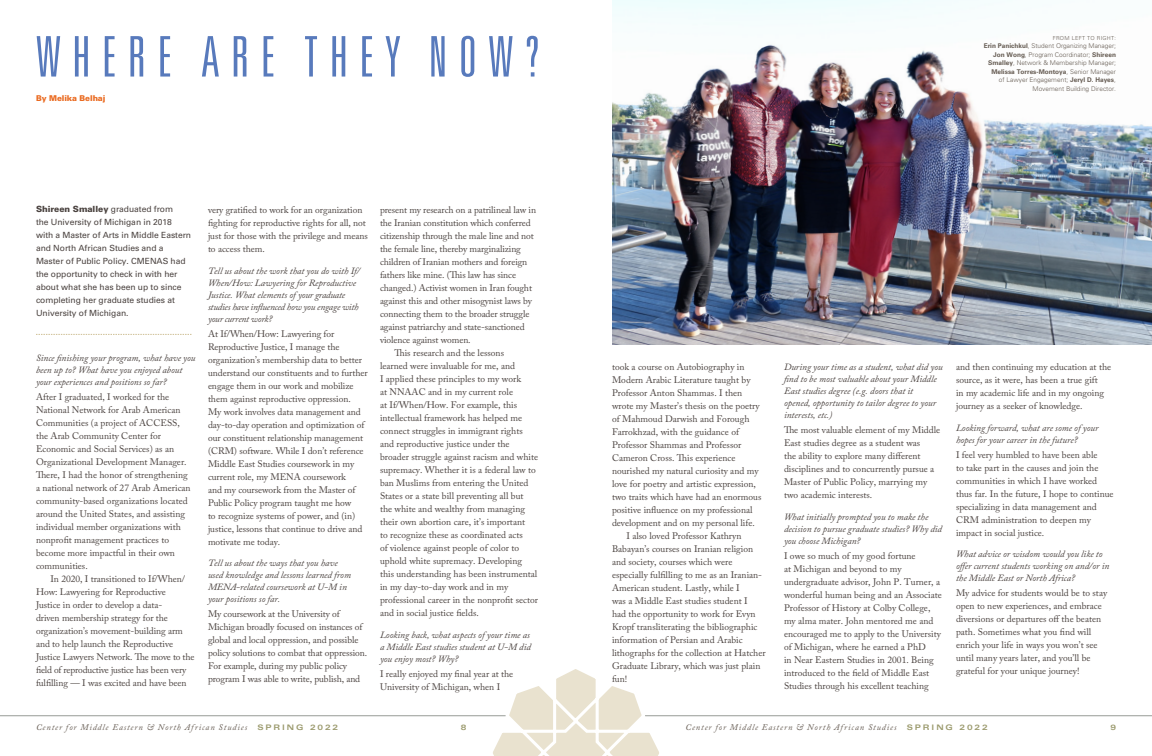
<style>
.page{position:relative;width:1152px;height:756px;background:#fff}
.page>*{position:absolute;margin:0;border:0;box-sizing:border-box;transform-origin:0 0}
.Heading_49__230{font:300 ultra-condensed 56px "Univers LT Std";letter-spacing:.2em;color:#587abc}
.Body_Text{font:9.5px/13px "Adobe Caslon Pro";color:#4a423f}
.Body_Text_w_Indent{font:9.5px/13px "Adobe Caslon Pro";color:#4a423f}
.Body_Text_Italic{font:italic 9.5px/12px "Adobe Caslon Pro";color:#4a423f}
.t1{font:italic 8.6px "Adobe Caslon Pro";letter-spacing:.105em;color:#655b52}
.Univers_Intro_Paragr{font:8.5px/13px "Univers LT Std";letter-spacing:-.005em;color:#4a423f}
.Byline{font:900 8px "Univers LT Std";letter-spacing:-.01em;color:#ea6a20}
.t2{font:700 expanded 7.6px "Univers LT Std";color:#9b9a6d}
.t3{font:300 6.5px/8.5px "Univers LT Std";color:#655b52;text-align:right}
.Caption_Direction{font:300 5.5px "Univers LT Std";letter-spacing:.05em;color:#655b52}
.s1{font-weight:900}
.s2{font-weight:700}
.s3{font-family:"Univers LT Std";font-weight:700;font-style:normal;font-stretch:expanded;font-size:7.6px;color:#9b9a6d}
</style>
<div class="page">
<hr style="left:0;top:716px;width:1152px;height:1px;background:#989c97">
<svg style="left:487px;top:669px;width:178px;height:87px"></svg>
<img style="left:612px;top:0;width:540px;height:345px">
<svg style="left:36px;top:334px;width:156px;height:1px"></svg>
<p class="Heading_49__230" style="left:36px;top:28px;width:506px">WHERE ARE THEY NOW?</p>
<p class="Byline" style="left:36px;top:93px;width:71px">By Melika Belhaj</p>
<p class="Univers_Intro_Paragr" style="left:36px;top:203px;width:157px"><span class="s1">Shireen Smalley</span> graduated from<br>the University of Michigan in 2018 with a Master of Arts in Middle Eastern and North African Studies and a Master of Public Policy. CMENAS had the opportunity to check in with her about what she has been up to since completing her graduate studies at University of Michigan.</p>
<p class="Body_Text_Italic" style="left:36px;top:351px;width:161px">Since finishing your program, what have you been up to? What have you enjoyed about your experiences and positions so far?</p>
<p class="Body_Text" style="left:36px;top:390px;width:156px">After I graduated, I worked for the National Network for Arab American Communities (a project of ACCESS, the Arab Community Center for Economic and Social Services) as an Organizational Development Manager.<br>There, I had the honor of strengthening a national network of 27 Arab American community-based organizations located around the United States, and assisting individual member organizations with nonprofit management practices to become more impactful in their own communities.</p>
<p class="Body_Text_w_Indent" style="left:36px;top:572px;width:160px;text-indent:15px">In 2020, I transitioned to If/When/ How: Lawyering for Reproductive<br>Justice in order to develop a data-<br>driven membership strategy for the organization’s movement-building arm and to help launch the Reproductive Justice Lawyers Network. The move to the field of reproductive justice has been very fulfilling — I was excited and have been</p>
<p class="Body_Text_w_Indent" style="left:208px;top:203px;width:161px">very gratified to work for an organization fighting for reproductive rights for all, not just for those with the privilege and means to access them.</p>
<p class="Body_Text_Italic" style="left:208px;top:264px;width:153px">Tell us about the work that you do with If/ When/How: Lawyering for Reproductive Justice. What elements of your graduate studies have influenced how you engage with your current work?</p>
<p class="Body_Text" style="left:208px;top:327px;width:161px">At If/When/How: Lawyering for Reproductive Justice, I manage the organization’s membership data to better understand our constituents and to further engage them in our work and mobilize them against reproductive oppression.<br>My work involves data management and day-to-day operation and optimization of our constituent relationship management (CRM) software. While I don’t reference Middle East Studies coursework in my current role, my MENA coursework<br>and my coursework from the Master of Public Policy program taught me how<br>to recognize systems of power, and (in) justice, lessons that continue to drive and motivate me today.</p>
<p class="Body_Text_Italic" style="left:208px;top:557px;width:144px">Tell us about the ways that you have used knowledge and lessons learned from<br>MENA-related coursework at U-M in your positions so far.</p>
<p class="Body_Text" style="left:208px;top:608px;width:161px">My coursework at the University of Michigan broadly focused on instances of global and local oppression, and possible policy solutions to combat that oppression.<br>For example, during my public policy program I was able to write, publish, and</p>
<p class="Body_Text" style="left:380px;top:203px;width:158px">present my research on a patrilineal law in the Iranian constitution which conferred citizenship through the male line and not the female line, thereby marginalizing children of Iranian mothers and foreign fathers like mine. (This law has since changed.) Activist women in Iran fought against this and other misogynist laws by connecting them to the broader struggle against patriarchy and state-sanctioned violence against women.</p>
<p class="Body_Text_w_Indent" style="left:380px;top:346px;width:160px;text-indent:15px">This research and the lessons<br>learned were invaluable for me, and<br>I applied these principles to my work<br>at NNAAC and in my current role<br>at If/When/How. For example, this intellectual framework has helped me connect struggles in immigrant rights and reproductive justice under the broader struggle against racism and white supremacy. Whether it is a federal law to ban Muslims from entering the United States or a state bill preventing all but the white and wealthy from managing their own abortion care, it’s important<br>to recognize these as coordinated acts<br>of violence against people of color to uphold white supremacy. Developing this understanding has been instrumental in my day-to-day work and in my professional career in the nonprofit sector and in social justice fields.</p>
<p class="Body_Text_Italic" style="left:380px;top:628px;width:152px;text-align:justify">Looking back, what aspects of your time as a Middle East studies student at U-M did you enjoy most? Why?</p>
<p class="Body_Text" style="left:380px;top:667px;width:135px">I really enjoyed my final year at the<br>University of Michigan, when I</p>
<p class="Caption_Direction" style="left:1053px;top:35px;width:65px">FROM LEFT TO RIGHT:</p>
<p class="t3" style="left:984px;top:42px;width:134px"><span class="s2">Erin Panichkul</span>, Student Organizing Manager; <span class="s2">Jon Wong</span>, Program Coordinator; <span class="s2">Shireen Smalley</span>, Network &amp; Membership Manager; <span class="s2">Melissa Torres-Montoya</span>, Senior Manager<br>of Lawyer Engagement; <span class="s2">Jeryl D. Hayes</span>, Movement Building Director.</p>
<p class="Body_Text" style="left:612px;top:360px;width:151px">took a course on Autobiography in Modern Arabic Literature taught by Professor Anton Shammas. I then wrote my Master’s thesis on the poetry of Mahmoud Darwish and Forough Farrokhzad, with the guidance of Professor Shammas and Professor Cameron Cross. This experience nourished my natural curiosity and my love for poetry and artistic expression, two traits which have had an enormous positive influence on my professional development and on my personal life.</p>
<p class="Body_Text_w_Indent" style="left:612px;top:529px;width:155px;text-indent:15px">I also loved Professor Kathryn Babayan’s courses on Iranian religion and society, courses which were especially fulfilling to me as an Iranian-American student. Lastly, while I<br>was a Middle East studies student I<br>had the opportunity to work for Evyn Kropf transliterating the bibliographic information of Persian and Arabic lithographs for the collection at Hatcher Graduate Library, which was just plain fun!</p>
<p class="Body_Text_Italic" style="left:784px;top:361px;width:160px">During your time as a student, what did you find to be most valuable about your Middle East studies degree (e.g. doors that it<br>opened, opportunity to tailor degree to your interests, etc.)</p>
<p class="Body_Text" style="left:784px;top:423px;width:158px">The most valuable element of my Middle East studies degree as a student was<br>the ability to explore many different disciplines and to concurrently pursue a Master of Public Policy, marrying my two academic interests.</p>
<p class="Body_Text_Italic" style="left:784px;top:510px;width:160px">What initially prompted you to make the decision to pursue graduate studies? Why did you choose Michigan?</p>
<p class="Body_Text" style="left:784px;top:549px;width:159px">I owe so much of my good fortune<br>at Michigan and beyond to my undergraduate advisor, John P. Turner, a wonderful human being and an Associate Professor of History at Colby College, my alma mater. John mentored me and encouraged me to apply to the University of Michigan, where he earned a PhD<br>in Near Eastern Studies in 2001. Being introduced to the field of Middle East Studies through his excellent teaching</p>
<p class="Body_Text" style="left:956px;top:360px;width:157px">and then continuing my education at the source, as it were, has been a true gift<br>in my academic life and in my ongoing journey as a seeker of knowledge.</p>
<p class="Body_Text_Italic" style="left:956px;top:421px;width:144px">Looking forward, what are some of your hopes for your career in the future?</p>
<p class="Body_Text" style="left:956px;top:448px;width:159px">I feel very humbled to have been able<br>to take part in the causes and join the communities in which I have worked thus far. In the future, I hope to continue specializing in data management and CRM administration to deepen my impact in social justice.</p>
<p class="Body_Text_Italic" style="left:956px;top:548px;width:155px">What advice or wisdom would you like to offer current students working on and/or in the Middle East or North Africa?</p>
<p class="Body_Text" style="left:956px;top:587px;width:153px">My advice for students would be to stay open to new experiences, and embrace diversions or departures off the beaten path. Sometimes what you find will enrich your life in ways you won’t see until many years later, and you’ll be grateful for your unique journey!</p>
<p class="t1" style="left:36px;top:722px;width:304px">Center for Middle Eastern &amp; North African Studies <span class="s3">SPRING 2022</span></p>
<p class="t2" style="left:461px;top:723px;width:7px">8</p>
<p class="t1" style="left:685px;top:722px;width:304px">Center for Middle Eastern &amp; North African Studies <span class="s3">SPRING 2022</span></p>
<p class="t2" style="left:1110px;top:723px;width:7px">9</p>
</div>
